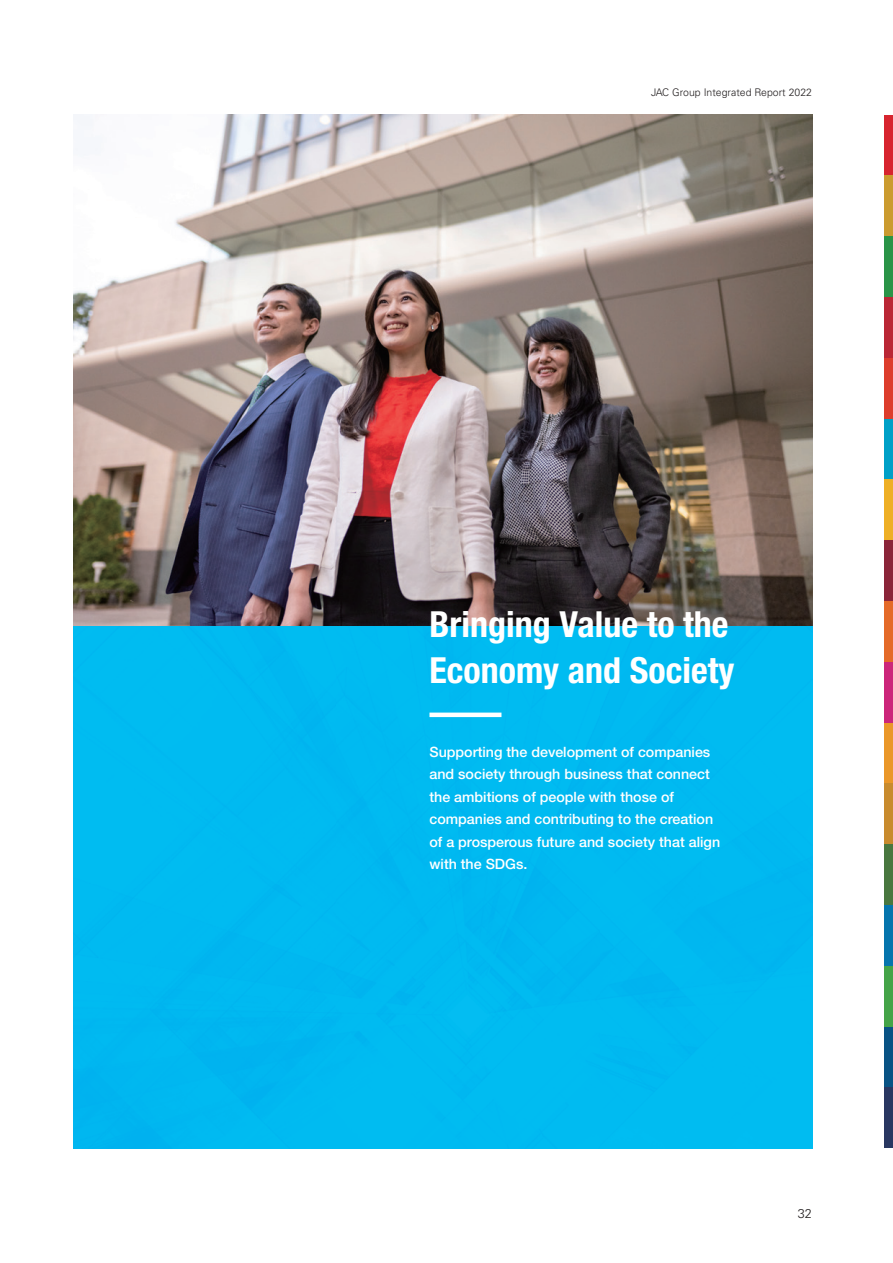
<style>
.page{position:relative;width:893px;height:1263px;background:#fff}
.page>*{position:absolute;margin:0;border:0;box-sizing:border-box;transform-origin:0 0}
.t1{font:700 condensed 36px/46.5px "Helvetica Neue LT Std";color:#fff}
.t2{font:500 14.25px/22.5px "Helvetica Neue LT Std";color:#fff}
.t3{font:300 12.75px "Univers LT Std";color:#231f20}
.t4{font:300 10.5px "Univers LT Std";color:#231f20}
</style>
<div class="page">
<div style="left:73px;top:619px;width:739px;height:529px;background:#00baf1"></div>
<div style="left:884px;top:115px;width:9px;height:61px;background:#d7242f"></div>
<div style="left:884px;top:176px;width:9px;height:60px;background:#cb9b2f"></div>
<div style="left:884px;top:236px;width:9px;height:61px;background:#2a9447"></div>
<div style="left:884px;top:297px;width:9px;height:61px;background:#ba2735"></div>
<div style="left:884px;top:358px;width:9px;height:61px;background:#dd3d2c"></div>
<div style="left:884px;top:419px;width:9px;height:60px;background:#00a0c7"></div>
<div style="left:884px;top:479px;width:9px;height:61px;background:#eeaf26"></div>
<div style="left:884px;top:540px;width:9px;height:61px;background:#8b2539"></div>
<div style="left:884px;top:601px;width:9px;height:61px;background:#e46a29"></div>
<div style="left:884px;top:662px;width:9px;height:61px;background:#cc267a"></div>
<div style="left:884px;top:723px;width:9px;height:60px;background:#ea9729"></div>
<div style="left:884px;top:783px;width:9px;height:61px;background:#c88b2e"></div>
<div style="left:884px;top:844px;width:9px;height:61px;background:#49773f"></div>
<div style="left:884px;top:905px;width:9px;height:61px;background:#0575ad"></div>
<div style="left:884px;top:966px;width:9px;height:60px;background:#44a448"></div>
<div style="left:884px;top:1026px;width:9px;height:61px;background:#085384"></div>
<div style="left:884px;top:1087px;width:9px;height:61px;background:#293761"></div>
<img style="left:74px;top:115px;width:738px;height:510px">
<hr style="left:429px;top:713px;width:72px;height:4px;background:#fff">
<p class="t4" style="left:651px;top:86px;width:163px">JAC Group Integrated Report 2022</p>
<h1 class="t1" style="left:429px;top:600px;width:306px">Bringing Value to the<br>Economy and Society</h1>
<p class="t2" style="left:429px;top:740px;width:292px">Supporting the development of companies and society through business that connect the ambitions of people with those of companies and contributing to the creation of a prosperous future and society that align with the SDGs.</p>
<p class="t3" style="left:798px;top:1206px;width:16px">32</p>
</div>
